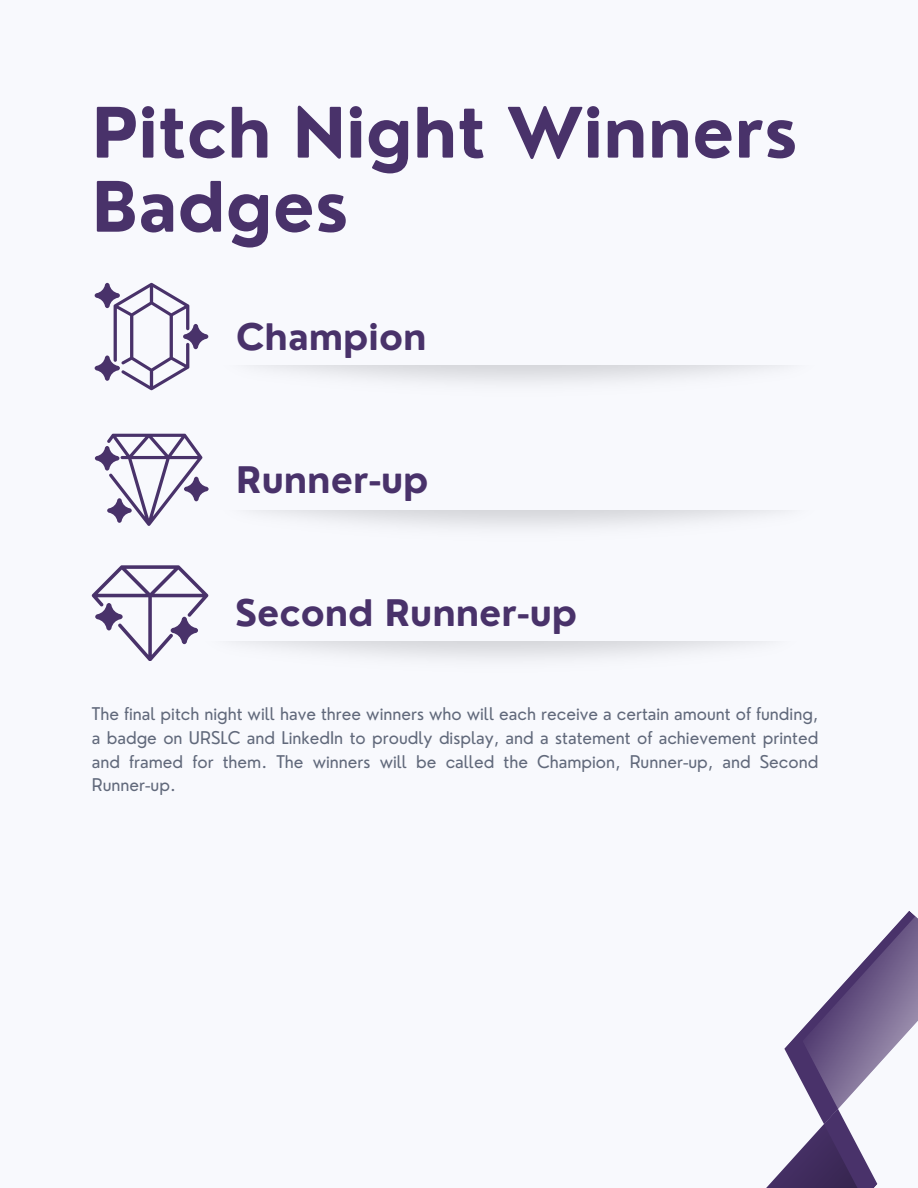
<style>
.page{position:relative;width:918px;height:1188px;background:#f8f9fd}
.page>*{position:absolute;margin:0;border:0;box-sizing:border-box;transform-origin:0 0}
.t1{font:700 67.8px/74.1px "Nourd";color:#49326a}
.t2{font:700 35.7px "Nourd";color:#49326a}
.t3{font:17.1px/23.7px "Nourd";color:#61697b;text-align:justify}
</style>
<div class="page">
<svg style="left:766px;top:911px;width:152px;height:277px"></svg>
<svg style="left:92px;top:565px;width:116px;height:96px"></svg>
<svg style="left:95px;top:434px;width:113px;height:92px"></svg>
<svg style="left:95px;top:283px;width:113px;height:107px"></svg>
<h1 class="t1" style="left:92px;top:95px;width:707px">Pitch Night Winners<br>Badges</h1>
<p class="t2" style="left:236px;top:314px;width:192px">Champion</p>
<h2 class="t2" style="left:236px;top:458px;width:194px">Runner-up</h2>
<p class="t2" style="left:235px;top:590px;width:344px">Second Runner-up</p>
<p class="t3" style="left:92px;top:702px;width:728px">The final pitch night will have three winners who will each receive a certain amount of funding, a badge on URSLC and LinkedIn to proudly display, and a statement of achievement printed and framed for them. The winners will be called the Champion, Runner-up, and Second Runner-up.</p>
</div>
